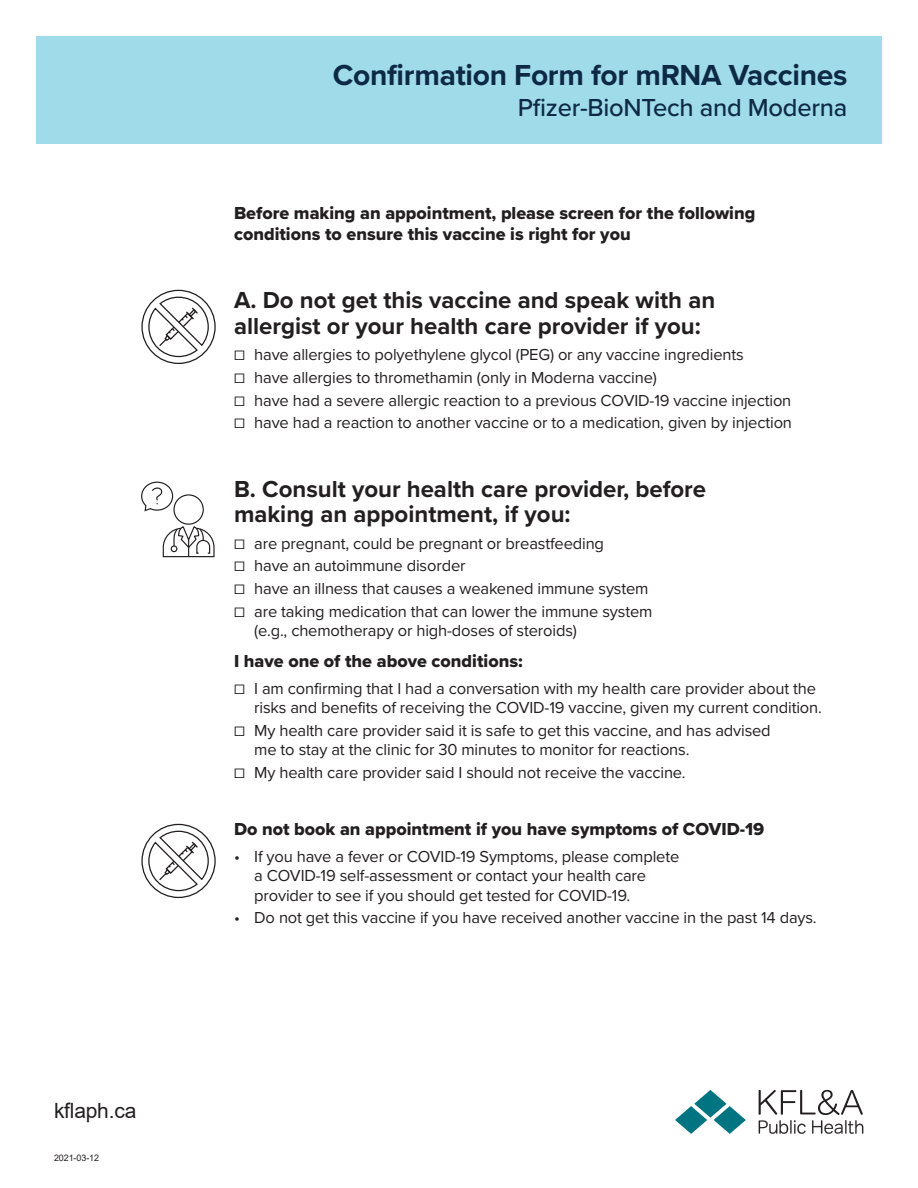
<style>
.page{position:relative;width:918px;height:1188px;background:#fff}
.page>*{position:absolute;margin:0;border:0;box-sizing:border-box;transform-origin:0 0}
.t1{font:700 30px "Proxima Nova";letter-spacing:-.01em;color:#0d2946}
.t2{font:500 25.5px "Proxima Nova";letter-spacing:-.01em;color:#0d2946}
.t3{font:700 24px/25.5px "Proxima Nova";color:#231f20}
.t4{font:21px "Arial";letter-spacing:-.01em;color:#231f20}
.t5{font:18px/21px "Proxima Nova Extrabld";color:#231f20}
.t6{font:16.5px/19.5px "Proxima Nova";letter-spacing:-.01em;color:#231f20}
.t7{font:9px "Arial";letter-spacing:-.01em;color:#231f20}
</style>
<div class="page">
<svg style="left:759px;top:1090px;width:104px;height:44px"></svg>
<svg style="left:675px;top:1090px;width:71px;height:44px"></svg>
<div style="left:173px;top:494px;width:31px;height:31px;border:1px solid #231f20;border-radius:50%"></div>
<svg style="left:162px;top:526px;width:53px;height:31px"></svg>
<svg style="left:141px;top:481px;width:33px;height:31px"></svg>
<svg style="left:141px;top:289px;width:75px;height:75px"></svg>
<svg style="left:141px;top:824px;width:75px;height:74px"></svg>
<div style="left:36px;top:36px;width:846px;height:108px;background:#9fdbe8"></div>
<p class="t4" style="left:54px;top:1096px;width:84px">kflaph.ca</p>
<p class="t7" style="left:54px;top:1152px;width:47px">2021-03-12</p>
<p class="t1" style="left:333px;top:52px;width:516px">Confirmation Form for mRNA Vaccines</p>
<p class="t2" style="left:518px;top:88px;width:331px">Pfizer-BioNTech and Moderna</p>
<h3 class="t5" style="left:234px;top:203px;width:523px">Before making an appointment, please screen for the following conditions to ensure this vaccine is right for you</h3>
<h2 class="t3" style="left:234px;top:287px;width:483px">A. Do not get this vaccine and speak with an allergist or your health care provider if you:</h2>
<p class="t6" style="left:234px;top:344px;width:511px">☐ have allergies to polyethylene glycol (PEG) or any vaccine ingredients</p>
<p class="t6" style="left:234px;top:367px;width:425px">☐ have allergies to thromethamin (only in Moderna vaccine)</p>
<p class="t6" style="left:234px;top:390px;width:559px">☐ have had a severe allergic reaction to a previous COVID-19 vaccine injection</p>
<p class="t6" style="left:234px;top:412px;width:560px">☐ have had a reaction to another vaccine or to a medication, given by injection</p>
<h2 class="t3" style="left:234px;top:476px;width:474px">B. Consult your health care provider, before making an appointment, if you:</h2>
<p class="t6" style="left:234px;top:533px;width:372px">☐ are pregnant, could be pregnant or breastfeeding</p>
<p class="t6" style="left:234px;top:555px;width:233px">☐ have an autoimmune disorder</p>
<p class="t6" style="left:234px;top:578px;width:416px">☐ have an illness that causes a weakened immune system</p>
<p class="t6" style="left:254px;top:601px;width:400px;text-indent:-20px">☐ are taking medication that can lower the immune system (e.g., chemotherapy or high-doses of steroids)</p>
<h3 class="t5" style="left:234px;top:651px;width:290px">I have one of the above conditions:</h3>
<p class="t6" style="left:254px;top:678px;width:569px;text-indent:-20px">☐ I am confirming that I had a conversation with my health care provider about the risks and benefits of receiving the COVID-19 vaccine, given my current condition.</p>
<p class="t6" style="left:254px;top:720px;width:518px;text-indent:-20px">☐ My health care provider said it is safe to get this vaccine, and has advised me to stay at the clinic for 30 minutes to monitor for reactions.</p>
<p class="t6" style="left:234px;top:762px;width:453px">☐ My health care provider said I should not receive the vaccine.</p>
<h3 class="t5" style="left:234px;top:819px;width:532px">Do not book an appointment if you have symptoms of COVID-19</h3>
<p class="t6" style="left:254px;top:846px;width:427px;text-indent:-20px">• If you have a fever or COVID-19 Symptoms, please complete a COVID-19 self-assessment or contact your health care provider to see if you should get tested for COVID-19.</p>
<p class="t6" style="left:234px;top:907px;width:584px">• Do not get this vaccine if you have received another vaccine in the past 14 days.</p>
</div>
